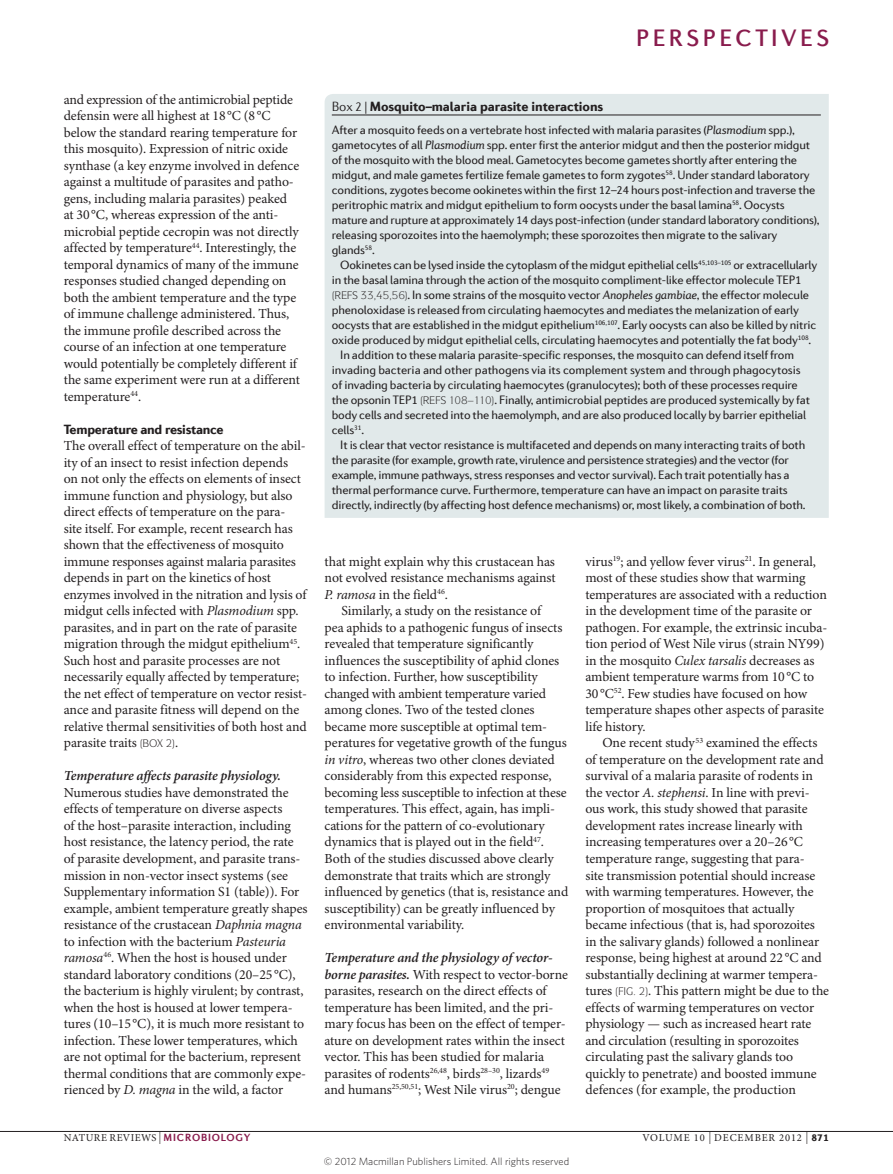
<style>
.page{position:relative;width:893px;height:1174px;background:#fff}
.page>*{position:absolute;margin:0;border:0;box-sizing:border-box;transform-origin:0 0}
.sectionheader{font:500 24px "Diverda Sans Com";letter-spacing:.14em;color:#891c4d}
.bodyindent{font:13.8px/16.5px "Minion Pro";letter-spacing:-.01em;color:#231f20}
.bodyfirst_inline{font:13.8px/16.5px "Minion Pro";letter-spacing:-.005em;color:#231f20}
.bodyfirst{font:13.8px/16.5px "Minion Pro";letter-spacing:-.01em;color:#231f20}
.boxtitle{font:900 13.5px "Diverda Sans Com";letter-spacing:-.005em;color:#231f20}
.crosshead{font:900 13.5px "Diverda Sans Com";letter-spacing:-.02em;color:#231f20}
.boxbody{font:12.3px/15px "Diverda Sans Com";letter-spacing:-.015em;color:#231f20}
.boxbody1{font:12.3px/15px "Diverda Sans Com";letter-spacing:-.015em;color:#231f20}
.t1{font:300 10.5px "Whitney";color:#231f20}
.t2{font:10.5px "Minion Pro";letter-spacing:.04em;color:#231f20}
.t3{font:10.5px "Minion Pro";letter-spacing:.07em;color:#231f20}
.boxbody-2{font:10.5px "ITC Symbol Std";color:#231f20}
.s1{font-style:italic}
.s2{font-weight:600;font-style:italic}
.s3{font-weight:300}
.s4{font-size:12px}
.s5{font-family:"Diverda Sans Com";font-weight:700;color:#891c4d}
.s6{font-family:"Diverda Sans Com";font-weight:900}
</style>
<div class="page">
<hr style="left:0;top:1131px;width:893px;height:1px;background:#231f20">
<div style="left:325px;top:94px;width:504px;height:424px;background:#e1e9ea"></div>
<hr style="left:332px;top:115px;width:489px;height:1px;background:#231f20">
<svg style="left:333px;top:291px;width:28px;height:10px"></svg>
<svg style="left:384px;top:291px;width:23px;height:10px"></svg>
<svg style="left:421px;top:396px;width:72px;height:10px"></svg>
<p class="sectionheader" style="left:636px;top:24px;width:195px">PERSPECTIVES</p>
<p class="bodyindent" style="left:64px;top:92px;width:238px">and expression of the antimicrobial peptide defensin were all highest at 18°C (8°C below the standard rearing temperature for this mosquito). Expression of nitric oxide synthase (a key enzyme involved in defence against a multitude of parasites and patho&shy;gens, including malaria parasites) peaked at 30°C, whereas expression of the anti&shy;microbial peptide cecropin was not directly affected by temperature<sup>44</sup>. Interestingly, the temporal dynamics of many of the immune responses studied changed depending on both the ambient temperature and the type of immune challenge administered. Thus, the immune profile described across the course of an infection at one temperature would potentially be completely different if the same experiment were run at a different temperature<sup>44</sup>.</p>
<p class="crosshead" style="left:64px;top:421px;width:161px">Temperature and resistance</p>
<p class="bodyfirst" style="left:64px;top:438px;width:245px">The overall effect of temperature on the abil&shy;ity of an insect to resist infection depends<br>on not only the effects on elements of insect immune function and physiology, but also direct effects of temperature on the para&shy;site itself. For example, recent research has shown that the effectiveness of mosquito immune responses against malaria parasites depends in part on the kinetics of host enzymes involved in the nitration and lysis of midgut cells infected with <span class="s1">Plasmodium</span> spp. parasites, and in part on the rate of parasite migration through the midgut epithelium<sup>45</sup>.<br>Such host and parasite processes are not necessarily equally affected by temperature; the net effect of temperature on vector resist&shy;ance and parasite fitness will depend on the relative thermal sensitivities of both host and parasite traits</p>
<p class="bodyfirst" style="left:175px;top:735px;width:5px">.</p>
<p class="bodyfirst_inline" style="left:64px;top:768px;width:245px"><span class="s2">Temperature affects parasite physiology.<br></span>Numerous studies have demonstrated the effects of temperature on diverse aspects<br>of the host–parasite interaction, including host resistance, the latency period, the rate of parasite development, and parasite trans&shy;mission in non-vector insect systems (see Supplementary information S1 (table)). For example, ambient temperature greatly shapes resistance of the crustacean <span class="s1">Daphnia magna </span>to infection with the bacterium <span class="s1">Pasteuria ramosa</span><sup>46</sup>. When the host is housed under standard laboratory conditions (20–25°C), the bacterium is highly virulent; by contrast, when the host is housed at lower tempera&shy;tures (10–15°C), it is much more resistant to infection. These lower temperatures, which are not optimal for the bacterium, represent thermal conditions that are commonly expe&shy;rienced by <span class="s1">D. magna</span> in the wild, a factor</p>
<p class="boxtitle" style="left:332px;top:98px;width:273px"><span class="s3">Box 2 |</span> Mosquito–malaria parasite interactions</p>
<p class="boxbody1" style="left:332px;top:122px;width:489px">After a mosquito feeds on a vertebrate host infected with malaria parasites (<span class="s1">Plasmodium</span> spp.), gametocytes of all <span class="s1">Plasmodium</span> spp. enter first the anterior midgut and then the posterior midgut of the mosquito with the blood meal. Gametocytes become gametes shortly after entering the midgut, and male gametes fertilize female gametes to form zygotes<sup>58</sup>. Under standard laboratory conditions, zygotes become ookinetes within the first 12–24 hours post-infection and traverse the peritrophic matrix and midgut epithelium to form oocysts under the basal lamina<sup>58</sup>. Oocysts mature and rupture at approximately 14 days post-infection (under standard laboratory conditions), releasing sporozoites into the haemolymph; these sporozoites then migrate to the salivary glands<sup>58</sup>.</p>
<p class="boxbody" style="left:332px;top:257px;width:487px;text-indent:9px">Ookinetes can be lysed inside the cytoplasm of the midgut epithelial cells<sup>45,103–105</sup> or extracellularly in the basal lamina through the action of the mosquito compliment-like effector molecule TEP1</p>
<p class="boxbody-2" style="left:361px;top:289px;width:24px">✓✓✔</p>
<p class="boxbody" style="left:332px;top:287px;width:486px;text-indent:76px">. In some strains of the mosquito vector <span class="s1">Anopheles gambiae</span>, the effector molecule phenoloxidase is released from circulating haemocytes and mediates the melanization of early oocysts that are established in the midgut epithelium<sup>106,107</sup>. Early oocysts can also be killed by nitric oxide produced by midgut epithelial cells, circulating haemocytes and potentially the fat body<sup>108</sup>.</p>
<p class="boxbody" style="left:332px;top:347px;width:470px;text-indent:9px">In addition to these malaria parasite-specific responses, the mosquito can defend itself from invading bacteria and other pathogens via its complement system and through phagocytosis of invading bacteria by circulating haemocytes (granulocytes); both of these processes require the opsonin TEP1</p>
<p class="boxbody" style="left:332px;top:392px;width:480px;text-indent:163px">. Finally, antimicrobial peptides are produced systemically by fat body cells and secreted into the haemolymph, and are also produced locally by barrier epithelial cells<sup>31</sup>.</p>
<p class="boxbody" style="left:332px;top:437px;width:475px;text-indent:9px">It is clear that vector resistance is multifaceted and depends on many interacting traits of both the parasite (for example, growth rate, virulence and persistence strategies) and the vector (for example, immune pathways, stress responses and vector survival). Each trait potentially has a thermal performance curve. Furthermore, temperature can have an impact on parasite traits directly, indirectly (by affecting host defence mechanisms) or, most likely, a combination of both.</p>
<p class="bodyfirst_inline" style="left:325px;top:554px;width:233px;text-align:justify">that might explain why this crustacean has not evolved resistance mechanisms against <span class="s1">P. ramosa</span> in the field<sup>46</sup>.</p>
<p class="bodyindent" style="left:325px;top:603px;width:245px;text-indent:17px">Similarly, a study on the resistance of<br>pea aphids to a pathogenic fungus of insects revealed that temperature significantly influences the susceptibility of aphid clones to infection. Further, how susceptibility changed with ambient temperature varied among clones. Two of the tested clones became more susceptible at optimal tem&shy;peratures for vegetative growth of the fungus <span class="s1">in vitro</span>, whereas two other clones deviated considerably from this expected response, becoming less susceptible to infection at these temperatures. This effect, again, has impli&shy;cations for the pattern of co‑evolutionary dynamics that is played out in the field<sup>47</sup>.<br>Both of the studies discussed above clearly demonstrate that traits which are strongly influenced by genetics (that is, resistance and susceptibility) can be greatly influenced by environmental variability.</p>
<p class="bodyfirst_inline" style="left:325px;top:950px;width:245px"><span class="s2">Temperature and the physiology of vector&shy;borne parasites.</span> With respect to vector-borne parasites, research on the direct effects of temperature has been limited, and the pri&shy;mary focus has been on the effect of temper&shy;ature on development rates within the insect vector. This has been studied for malaria parasites of rodents<sup>26,48</sup>, birds<sup>28–30</sup>, lizards<sup>49 </sup>and humans<sup>25,50,51</sup>; West Nile virus<sup>20</sup>; dengue</p>
<p class="bodyfirst_inline" style="left:585px;top:554px;width:243px">virus<sup>19</sup>; and yellow fever virus<sup>21</sup>. In general, most of these studies show that warming temperatures are associated with a reduction in the development time of the parasite or pathogen. For example, the extrinsic incuba&shy;tion period of West Nile virus (strain NY99) in the mosquito <span class="s1">Culex tarsalis</span> decreases as ambient temperature warms from 10°C to 30°C<sup>52</sup>. Few studies have focused on how temperature shapes other aspects of parasite life history.</p>
<p class="bodyindent" style="left:585px;top:735px;width:240px;text-indent:17px">One recent study<sup>53</sup> examined the effects of temperature on the development rate and survival of a malaria parasite of rodents in the vector <span class="s1">A. stephensi</span>. In line with previ&shy;ous work, this study showed that parasite development rates increase linearly with increasing temperatures over a 20–26°C temperature range, suggesting that para&shy;site transmission potential should increase with warming temperatures. However, the proportion of mosquitoes that actually became infectious (that is, had sporozoites in the salivary glands) followed a nonlinear response, being highest at around 22°C and substantially declining at warmer tempera&shy;tures</p>
<p class="bodyindent" style="left:585px;top:983px;width:245px;text-indent:63px">. This pattern might be due to the effects of warming temperatures on vector physiology — such as increased heart rate and circulation (resulting in sporozoites circulating past the salivary glands too quickly to penetrate) and boosted immune defences (for example, the production</p>
<p class="t2" style="left:64px;top:1131px;width:188px">NATURE REVIEWS <span class="s4">|</span> <span class="s5">MICROBIOLOGY</span></p>
<p class="t3" style="left:642px;top:1131px;width:188px">VOLUME 10 <span class="s4">|</span> DECEMBER 2012 <span class="s4">|</span> <span class="s6">871</span></p>
<p class="t1" style="left:324px;top:1154px;width:247px">© 2012 Macmillan Publishers Limited. All rights reserved</p>
</div>
